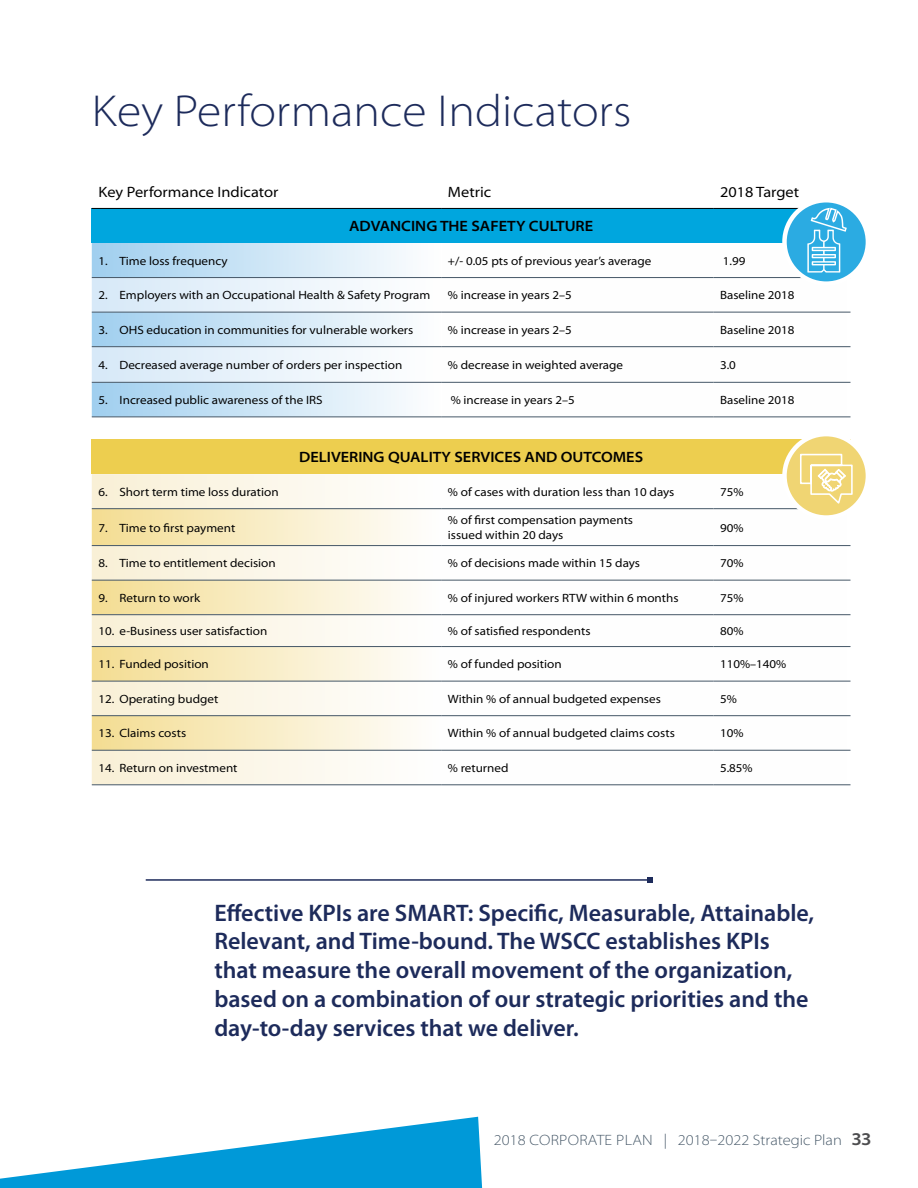
<style>
.page{position:relative;width:918px;height:1188px;background:#fff}
.page>*{position:absolute;margin:0;border:0;box-sizing:border-box;transform-origin:0 0}
.t1{font:300 semi-expanded 45px "Myriad Pro";color:#1d2b5b}
.t2{font:600 24px/28.8px "Myriad Pro";color:#1d2b5b}
.t3{font:600 semi-expanded 15px "Myriad Pro";color:#000}
.t4{font:300 semi-expanded 15px "Myriad Pro";color:#455767}
.t5{font:semi-expanded 15px "Myriad Pro";color:#000}
.t6{font:semi-expanded 12px/14.4px "Myriad Pro";color:#000}
.s1{font-weight:600;font-size:18px;color:#4d4d4f}
</style>
<div class="page">
<svg style="left:0;top:1117px;width:483px;height:71px"></svg>
<svg style="left:92px;top:243px;width:349px;height:174px"></svg>
<svg style="left:441px;top:416px;width:407px;height:1px"></svg>
<svg style="left:92px;top:278px;width:756px;height:104px"></svg>
<svg style="left:92px;top:439px;width:710px;height:1px"></svg>
<svg style="left:92px;top:474px;width:756px;height:311px"></svg>
<svg style="left:92px;top:509px;width:756px;height:241px"></svg>
<div style="left:92px;top:208px;width:758px;height:35px;background:#00a6de"></div>
<div style="left:92px;top:440px;width:758px;height:34px;background:#edce4f"></div>
<hr style="left:92px;top:208px;width:349px;height:1px;background:#000">
<hr style="left:441px;top:208px;width:272px;height:1px;background:#000">
<hr style="left:713px;top:208px;width:137px;height:1px;background:#000">
<hr style="left:92px;top:277px;width:349px;height:1px;background:#455767">
<hr style="left:441px;top:277px;width:272px;height:1px;background:#455767">
<hr style="left:713px;top:277px;width:137px;height:1px;background:#455767">
<hr style="left:92px;top:312px;width:349px;height:1px;background:#455767">
<hr style="left:441px;top:312px;width:272px;height:1px;background:#455767">
<hr style="left:713px;top:312px;width:137px;height:1px;background:#455767">
<hr style="left:92px;top:346px;width:349px;height:1px;background:#455767">
<hr style="left:441px;top:346px;width:272px;height:1px;background:#455767">
<hr style="left:713px;top:346px;width:137px;height:1px;background:#455767">
<hr style="left:92px;top:382px;width:349px;height:1px;background:#455767">
<hr style="left:441px;top:382px;width:272px;height:1px;background:#455767">
<hr style="left:713px;top:382px;width:137px;height:1px;background:#455767">
<hr style="left:92px;top:417px;width:349px;height:1px;background:#455767">
<hr style="left:441px;top:417px;width:272px;height:1px;background:#455767">
<hr style="left:713px;top:417px;width:137px;height:1px;background:#455767">
<hr style="left:92px;top:508px;width:349px;height:1px;background:#455767">
<hr style="left:441px;top:508px;width:272px;height:1px;background:#455767">
<hr style="left:713px;top:508px;width:137px;height:1px;background:#455767">
<hr style="left:92px;top:545px;width:349px;height:1px;background:#455767">
<hr style="left:441px;top:545px;width:272px;height:1px;background:#455767">
<hr style="left:713px;top:545px;width:137px;height:1px;background:#455767">
<hr style="left:92px;top:580px;width:349px;height:1px;background:#455767">
<hr style="left:441px;top:580px;width:272px;height:1px;background:#455767">
<hr style="left:713px;top:580px;width:137px;height:1px;background:#455767">
<hr style="left:92px;top:614px;width:349px;height:1px;background:#455767">
<hr style="left:441px;top:614px;width:272px;height:1px;background:#455767">
<hr style="left:713px;top:614px;width:137px;height:1px;background:#455767">
<hr style="left:92px;top:646px;width:349px;height:1px;background:#455767">
<hr style="left:441px;top:646px;width:272px;height:1px;background:#455767">
<hr style="left:713px;top:646px;width:137px;height:1px;background:#455767">
<hr style="left:92px;top:681px;width:349px;height:1px;background:#455767">
<hr style="left:441px;top:681px;width:272px;height:1px;background:#455767">
<hr style="left:713px;top:681px;width:137px;height:1px;background:#455767">
<hr style="left:92px;top:715px;width:349px;height:1px;background:#455767">
<hr style="left:441px;top:715px;width:272px;height:1px;background:#455767">
<hr style="left:713px;top:715px;width:137px;height:1px;background:#455767">
<hr style="left:92px;top:750px;width:349px;height:1px;background:#455767">
<hr style="left:441px;top:750px;width:272px;height:1px;background:#455767">
<hr style="left:713px;top:750px;width:137px;height:1px;background:#455767">
<hr style="left:92px;top:785px;width:349px;height:1px;background:#455767">
<hr style="left:441px;top:785px;width:272px;height:1px;background:#455767">
<hr style="left:713px;top:785px;width:137px;height:1px;background:#455767">
<svg style="left:784px;top:203px;width:81px;height:79px"></svg>
<div style="left:782px;top:198px;width:88px;height:88px;border:4px solid #fff;border-radius:50%"></div>
<svg style="left:784px;top:434px;width:84px;height:84px;fill:#f0d573"></svg>
<div style="left:782px;top:432px;width:88px;height:88px;border:4px solid #fff;border-radius:50%"></div>
<svg style="left:799px;top:453px;width:55px;height:53px"></svg>
<hr style="left:146px;top:879px;width:504px;height:2px;background:#1d2b5b">
<svg style="left:647px;top:877px;width:6px;height:6px"></svg>
<h1 class="t1" style="left:92px;top:85px;width:541px">Key Performance Indicators</h1>
<p class="t5" style="left:99px;top:183px;width:181px">Key Performance Indicator</p>
<p class="t5" style="left:448px;top:183px;width:45px">Metric</p>
<p class="t5" style="left:720px;top:183px;width:81px">2018 Target</p>
<p class="t3" style="left:349px;top:218px;width:246px">ADVANCING THE SAFETY CULTURE</p>
<p class="t6" style="left:99px;top:254px;width:131px">1. Time loss frequency</p>
<p class="t6" style="left:448px;top:254px;width:205px">+/- 0.05 pts of previous year’s average</p>
<p class="t6" style="left:723px;top:254px;width:24px">1.99</p>
<p class="t6" style="left:99px;top:288px;width:333px">2. Employers with an Occupational Health &amp; Safety Program</p>
<p class="t6" style="left:448px;top:288px;width:126px">% increase in years 2–5</p>
<p class="t6" style="left:720px;top:288px;width:76px">Baseline 2018</p>
<p class="t6" style="left:99px;top:323px;width:316px">3. OHS education in communities for vulnerable workers</p>
<p class="t6" style="left:448px;top:323px;width:126px">% increase in years 2–5</p>
<p class="t6" style="left:720px;top:323px;width:76px">Baseline 2018</p>
<p class="t6" style="left:99px;top:358px;width:305px">4. Decreased average number of orders per inspection</p>
<p class="t6" style="left:448px;top:358px;width:177px">% decrease in weighted average</p>
<p class="t6" style="left:720px;top:358px;width:17px">3.0</p>
<p class="t6" style="left:99px;top:393px;width:226px">5. Increased public awareness of the IRS</p>
<p class="t6" style="left:451px;top:393px;width:126px">% increase in years 2–5</p>
<p class="t6" style="left:720px;top:393px;width:76px">Baseline 2018</p>
<p class="t3" style="left:299px;top:449px;width:346px">DELIVERING QUALITY SERVICES AND OUTCOMES</p>
<p class="t6" style="left:99px;top:485px;width:182px">6. Short term time loss duration</p>
<p class="t6" style="left:448px;top:485px;width:228px">% of cases with duration less than 10 days</p>
<p class="t6" style="left:720px;top:485px;width:25px">75%</p>
<p class="t6" style="left:99px;top:521px;width:138px">7. Time to first payment</p>
<p class="t6" style="left:448px;top:513px;width:187px">% of first compensation payments issued within 20 days</p>
<p class="t6" style="left:720px;top:521px;width:25px">90%</p>
<p class="t6" style="left:99px;top:556px;width:179px">8. Time to entitlement decision</p>
<p class="t6" style="left:448px;top:556px;width:194px">% of decisions made within 15 days</p>
<p class="t6" style="left:720px;top:556px;width:25px">70%</p>
<p class="t6" style="left:99px;top:591px;width:103px">9. Return to work</p>
<p class="t6" style="left:448px;top:591px;width:232px">% of injured workers RTW within 6 months</p>
<p class="t6" style="left:720px;top:591px;width:25px">75%</p>
<p class="t6" style="left:99px;top:624px;width:170px">10. e-Business user satisfaction</p>
<p class="t6" style="left:448px;top:624px;width:144px">% of satisfied respondents</p>
<p class="t6" style="left:720px;top:624px;width:25px">80%</p>
<p class="t6" style="left:99px;top:657px;width:112px">11. Funded position</p>
<p class="t6" style="left:448px;top:657px;width:115px">% of funded position</p>
<p class="t6" style="left:720px;top:657px;width:68px">110%–140%</p>
<p class="t6" style="left:99px;top:692px;width:121px">12. Operating budget</p>
<p class="t6" style="left:448px;top:692px;width:214px">Within % of annual budgeted expenses</p>
<p class="t6" style="left:720px;top:692px;width:18px">5%</p>
<p class="t6" style="left:99px;top:726px;width:89px">13. Claims costs</p>
<p class="t6" style="left:448px;top:726px;width:228px">Within % of annual budgeted claims costs</p>
<p class="t6" style="left:720px;top:726px;width:25px">10%</p>
<p class="t6" style="left:99px;top:761px;width:141px">14. Return on investment</p>
<p class="t6" style="left:448px;top:761px;width:62px">% returned</p>
<p class="t6" style="left:720px;top:761px;width:34px">5.85%</p>
<p class="t2" style="left:214px;top:898px;width:601px">Effective KPIs are SMART: Specific, Measurable, Attainable, Relevant, and Time-bound. The WSCC establishes KPIs that measure the overall movement of the organization, based on a combination of our strategic priorities and the day-to-day services that we deliver.</p>
<p class="t4" style="left:494px;top:1131px;width:379px">2018 CORPORATE PLAN | 2018–2022 Strategic Plan <span class="s1">33</span></p>
</div>
